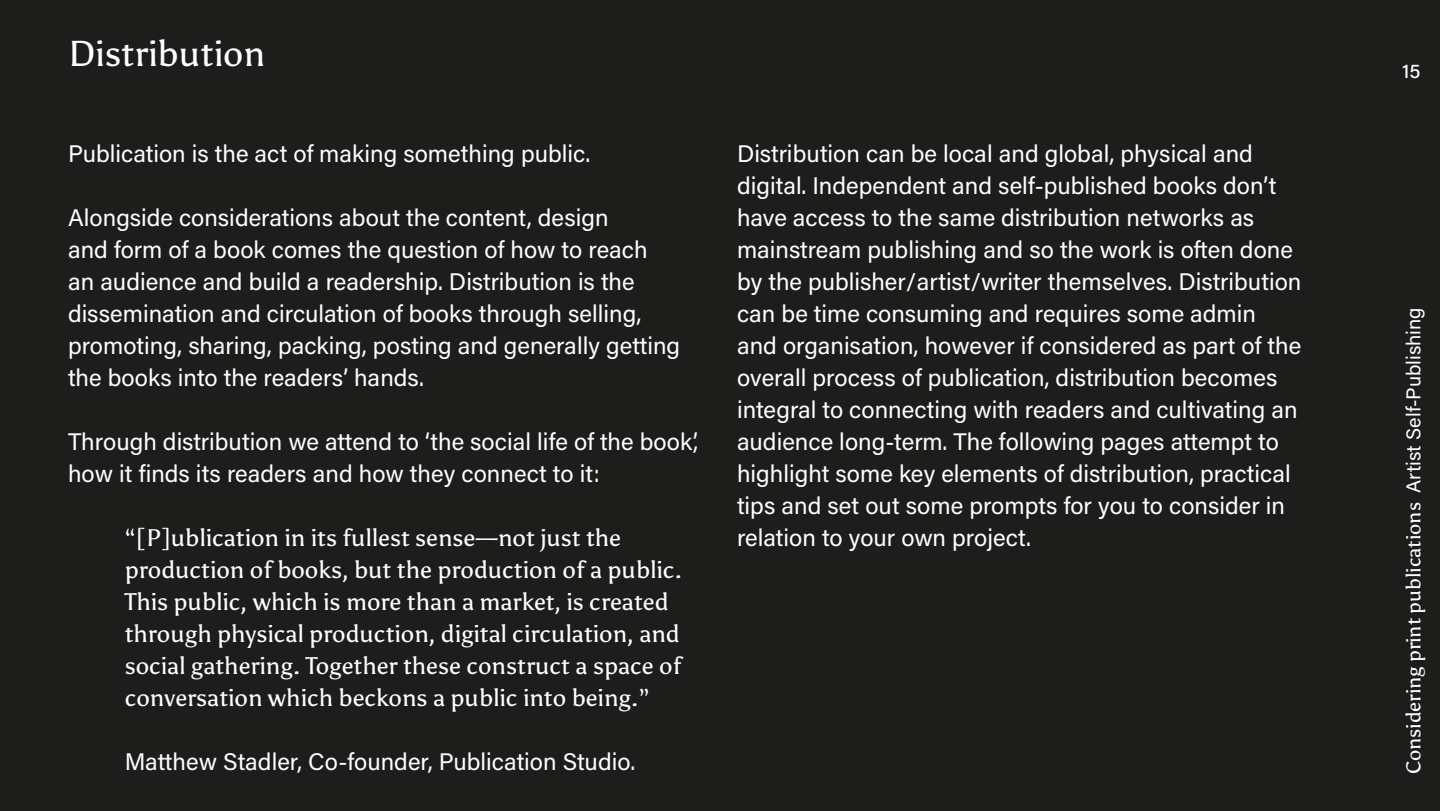
<style>
.page{position:relative;width:1440px;height:811px;background:#1d1d1b}
.page>*{position:absolute;margin:0;border:0;box-sizing:border-box;transform-origin:0 0}
.t1{font:36px "Asul";color:#fff}
.t2{font:24px/32px "Acumin Variable Concept";letter-spacing:.02em;color:#fff}
.t3{font:24px/32px "Asul";color:#fff}
.t4{font:20px "Asul";color:#fff}
.t5{font:20px "Acumin Variable Concept";color:#fff}
.s1{font-family:"Acumin Variable Concept"}
</style>
<div class="page">
<h1 class="t1" style="left:68px;top:32px;width:199px">Distribution</h1>
<p class="t2" style="left:68px;top:137px;width:523px">Publication is the act of making something public.</p>
<p class="t2" style="left:68px;top:201px;width:613px">Alongside considerations about the content, design<br>and form of a book comes the question of how to reach<br>an audience and build a readership. Distribution is the dissemination and circulation of books through selling, promoting, sharing, packing, posting and generally getting the books into the readers’ hands.</p>
<p class="t2" style="left:68px;top:425px;width:631px">Through distribution we attend to ‘the social life of the book’, how it finds its readers and how they connect to it:</p>
<p class="t3" style="left:125px;top:522px;width:559px">“[P]ublication in its fullest sense—not just the production of books, but the production of a public.<br>This public, which is more than a market, is created through physical production, digital circulation, and social gathering. Together these construct a space of conversation which beckons a public into being.”</p>
<p class="t2" style="left:125px;top:745px;width:511px">Matthew Stadler, Co-founder, Publication Studio.</p>
<p class="t2" style="left:737px;top:137px;width:566px">Distribution can be local and global, physical and digital. Independent and self-published books don’t have access to the same distribution networks as mainstream publishing and so the work is often done by the publisher/artist/writer themselves. Distribution can be time consuming and requires some admin and organisation, however if considered as part of the overall process of publication, distribution becomes integral to connecting with readers and cultivating an audience long-term. The following pages attempt to highlight some key elements of distribution, practical tips and set out some prompts for you to consider in relation to your own project.</p>
<p class="t5" style="left:1402px;top:58px;width:19px">15</p>
<p class="t4" style="left:1401px;top:774px;width:468px;rotate:-90deg">Considering print publications <span class="s1">Artist Self-Publishing</span></p>
</div>
